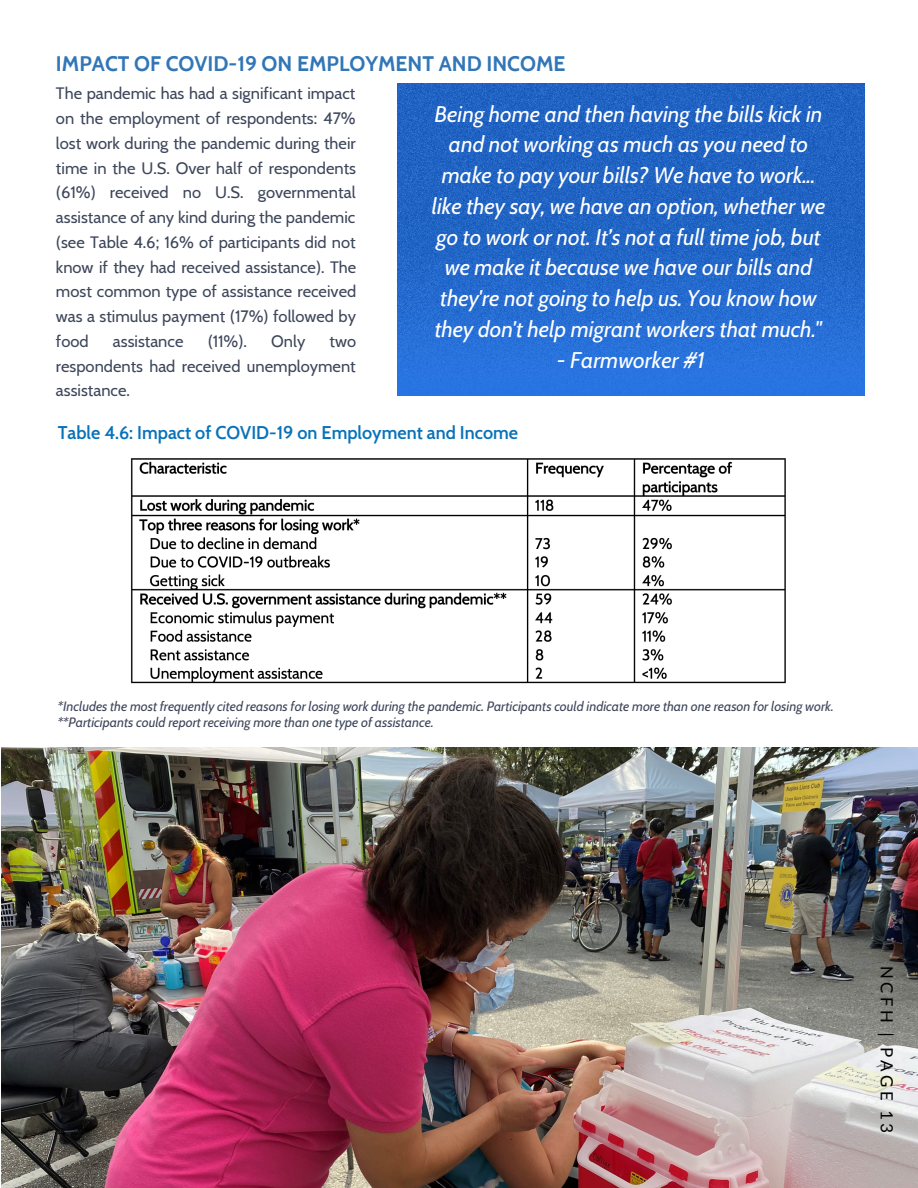
<style>
.page{position:relative;width:918px;height:1188px;background:#fff}
.page>*{position:absolute;margin:0;border:0;box-sizing:border-box;transform-origin:0 0}
.t1{font:italic 22.5px/30.8px "Cabin";color:#fff;text-align:center}
.t2{font:700 21px "Cabin";color:#3176b7}
.t3{font:600 18px "Cabin";color:#0872ba}
.t4{font:16.8px "Lato";letter-spacing:.19em;color:#000}
.t5{font:16.5px/24.8px "Cabin";color:#3d465a;text-align:justify}
.t6{font:italic 13.5px "Cabin";color:#3d465a}
</style>
<div class="page">
<img style="left:398px;top:84px;width:467px;height:312px">
<img style="left:131px;top:458px;width:655px;height:226px">
<img style="left:2px;top:747px;width:916px;height:441px">
<p class="t2" style="left:56px;top:51px;width:511px">IMPACT OF COVID-19 ON EMPLOYMENT AND INCOME</p>
<p class="t5" style="left:56px;top:81px;width:302px">The pandemic has had a significant impact on the employment of respondents: 47% lost work during the pandemic during their time in the U.S. Over half of respondents (61%) received no U.S. governmental assistance of any kind during the pandemic (see Table 4.6; 16% of participants did not know if they had received assistance). The most common type of assistance received was a stimulus payment (17%) followed by food</p>
<p class="t1" style="left:432px;top:98px;width:395px">Being home and then having the bills kick in and not working as much as you need to make to pay your bills? We have to work... like they say, we have an option, whether we go to work or not. It’s not a full time job, but we make it because we have our bills and they're not going to help us. You know how they don't help migrant workers that much."</p>
<p class="t1" style="left:557px;top:344px;width:150px">- Farmworker #1</p>
<p class="t5" style="left:113px;top:328px;width:72px">assistance</p>
<p class="t5" style="left:208px;top:328px;width:41px">(11%).</p>
<p class="t5" style="left:271px;top:328px;width:36px">Only</p>
<p class="t5" style="left:56px;top:328px;width:302px;text-indent:274px">two respondents had received unemployment assistance.</p>
<p class="t3" style="left:58px;top:422px;width:462px">Table 4.6: Impact of COVID-19 on Employment and Income</p>
<p class="t6" style="left:58px;top:698px;width:777px">*Includes the most frequently cited reasons for losing work during the pandemic. Participants could indicate more than one reason for losing work.</p>
<p class="t6" style="left:58px;top:714px;width:377px">**Participants could report receiving more than one type of assistance.</p>
<p class="t4" style="left:897px;top:966px;width:168px;rotate:90deg">NCFH | PAGE 13</p>
</div>
